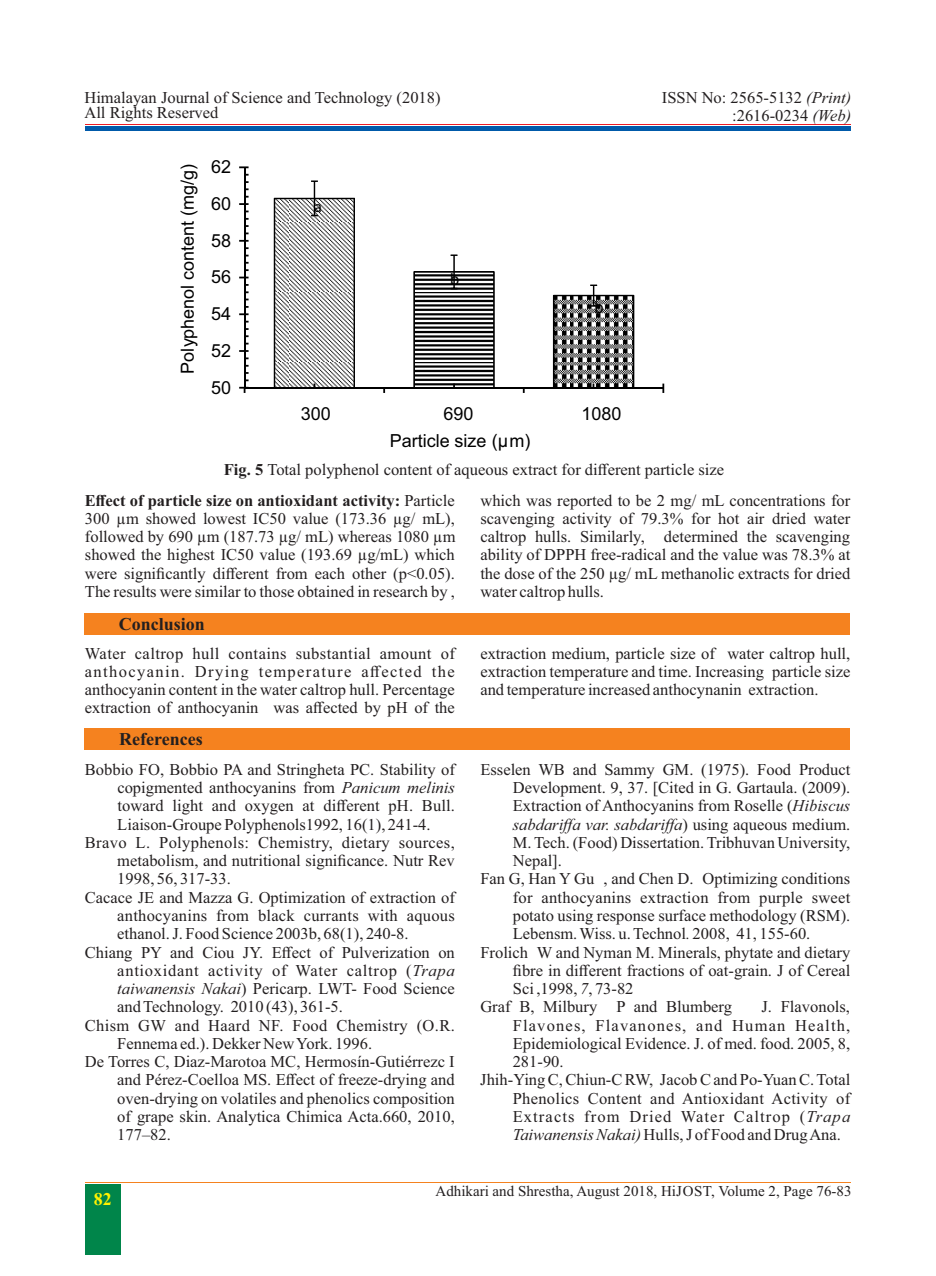
<style>
.page{position:relative;width:936px;height:1276px;background:#fff}
.page>*{position:absolute;margin:0;border:0;box-sizing:border-box;transform-origin:0 0}
.t1{font:18px "Arial";color:#000}
.t2{font:700 18px "Times New Roman";color:#231f20}
.t3{font:700 18px "Times New Roman";color:#fff200}
.t4{font:16.5px/18.3px "Times New Roman";color:#231f20;text-align:justify}
.t5{font:16.5px "Times New Roman";letter-spacing:.02em;color:#231f20}
.t6{font:16.5px "Times New Roman";letter-spacing:.045em;color:#231f20}
.t7{font:16.5px "Times New Roman";letter-spacing:.07em;color:#231f20}
.t8{font:16.5px "Times New Roman";letter-spacing:.065em;color:#231f20}
.t9{font:16.5px "Arial";color:#000}
.t10{font:16.5px "Calibri";color:#000}
.t11{font:15px "Times New Roman";color:#231f20}
.s1{font-style:italic}
.s2{font-weight:700}
</style>
<div class="page">
<hr style="left:85px;top:127px;width:765px;height:4px;background:#005aaa">
<hr style="left:85px;top:125px;width:765px;height:1px;background:#ed1c24">
<div style="left:85px;top:1184px;width:36px;height:70px;background:#00854a"></div>
<hr style="left:85px;top:1182px;width:765px;height:1px;background:#f5821f">
<div style="left:85px;top:613px;width:765px;height:22px;background:#f5821f"></div>
<div style="left:85px;top:728px;width:765px;height:21px;background:#f5821f"></div>
<hr style="left:314px;top:181px;width:1px;height:35px;background:#000">
<svg style="left:311px;top:180px;width:7px;height:2px"></svg>
<hr style="left:453px;top:255px;width:2px;height:33px;background:#000">
<svg style="left:450px;top:254px;width:7px;height:2px"></svg>
<hr style="left:244px;top:167px;width:1px;height:221px;background:#000">
<svg style="left:245px;top:365px;width:3px;height:16px"></svg>
<svg style="left:245px;top:328px;width:3px;height:9px"></svg>
<svg style="left:245px;top:284px;width:3px;height:9px"></svg>
<svg style="left:245px;top:262px;width:3px;height:9px"></svg>
<svg style="left:245px;top:218px;width:3px;height:16px"></svg>
<svg style="left:245px;top:174px;width:3px;height:16px"></svg>
<svg style="left:239px;top:350px;width:9px;height:9px"></svg>
<svg style="left:239px;top:306px;width:9px;height:9px"></svg>
<svg style="left:239px;top:240px;width:9px;height:9px"></svg>
<svg style="left:239px;top:196px;width:9px;height:16px"></svg>
<svg style="left:239px;top:166px;width:9px;height:2px"></svg>
<hr style="left:244px;top:387px;width:419px;height:2px;background:#000">
<svg style="left:274px;top:198px;width:81px;height:189px"></svg>
<svg style="left:413px;top:271px;width:81px;height:116px"></svg>
<svg style="left:553px;top:284px;width:81px;height:103px"></svg>
<svg style="left:239px;top:387px;width:7px;height:6px"></svg>
<svg style="left:662px;top:383px;width:2px;height:10px"></svg>
<p class="t4" style="left:84px;top:91px;width:357px;line-height:15.9px">Himalayan Journal of Science and Technology (2018)<br>All Rights Reserved</p>
<p class="t1" style="left:181px;top:374px;width:211px;rotate:-90deg">Polyphenol content (mg/g)</p>
<p class="t1" style="left:211px;top:160px;width:22px">62</p>
<p class="t1" style="left:211px;top:197px;width:22px">60</p>
<p class="t1" style="left:211px;top:234px;width:22px">58</p>
<p class="t1" style="left:211px;top:270px;width:22px">56</p>
<p class="t1" style="left:211px;top:307px;width:22px">54</p>
<p class="t1" style="left:211px;top:344px;width:22px">52</p>
<p class="t1" style="left:211px;top:380px;width:22px">50</p>
<p class="t10" style="left:314px;top:200px;width:9px">a</p>
<p class="t9" style="left:450px;top:273px;width:11px">b</p>
<p class="t9" style="left:594px;top:301px;width:11px">b</p>
<p class="t1" style="left:301px;top:407px;width:32px">300</p>
<p class="t1" style="left:443px;top:407px;width:32px">690</p>
<p class="t1" style="left:581px;top:407px;width:42px">1080</p>
<p class="t1" style="left:390px;top:434px;width:142px">Particle size (µm)</p>
<p class="t4" style="left:661px;top:89px;width:191px;text-align:right">ISSN No: 2565-5132 <span class="s1">(Print) </span>:2616-0234 <span class="s1">(Web)</span></p>
<p class="t4" style="left:224px;top:462px;width:502px"><span class="s2">Fig. 5</span> Total polyphenol content of aqueous extract for different particle size</p>
<p class="t4" style="left:85px;top:492px;width:372px"><span class="s2">Effect of particle size on antioxidant activity:</span> Particle 300 µm showed lowest IC50 value (173.36 µg/ mL), followed by 690 µm (187.73 µg/ mL) whereas 1080 µm showed the highest IC50 value (193.69 µg/mL) which were significantly different from each other (p&lt;0.05).<br>The results were similar to those obtained in research by ,</p>
<p class="t4" style="left:480px;top:492px;width:371px">which was reported to be 2 mg/ mL concentrations for scavenging activity of 79.3% for hot air dried water caltrop hulls. Similarly, determined the scavenging ability of DPPH free-radical and the value was 78.3% at the dose of the 250 µg/ mL methanolic extracts for dried water caltrop hulls.</p>
<p class="t2" style="left:119px;top:617px;width:88px">Conclusion</p>
<p class="t4" style="left:85px;top:645px;width:371px">Water caltrop hull contains substantial amount of anthocyanin. Drying temperature affected the anthocyanin content in the water caltrop hull. Percentage extraction of anthocyanin was affected by pH of the</p>
<p class="t4" style="left:480px;top:645px;width:371px">extraction medium, particle size of water caltrop hull, extraction temperature and time. Increasing particle size and temperature increased anthocynanin extraction.</p>
<p class="t2" style="left:119px;top:732px;width:85px">References</p>
<p class="t4" style="left:85px;top:761px;width:371px">Bobbio FO, Bobbio PA and Stringheta PC. Stability of</p>
<p class="t4" style="left:117px;top:780px;width:339px">copigmented anthocyanins from <span class="s1">Panicum melinis</span></p>
<p class="t4" style="left:117px;top:798px;width:339px">toward light and oxygen at different pH. Bull.</p>
<p class="t4" style="left:117px;top:816px;width:315px">Liaison-Groupe Polyphenols1992, 16(1), 241-4.</p>
<p class="t5" style="left:85px;top:836px;width:371px">Bravo L. Polyphenols: Chemistry, dietary sources,</p>
<p class="t4" style="left:117px;top:853px;width:339px">metabolism, and nutritional significance. Nutr Rev</p>
<p class="t4" style="left:117px;top:871px;width:115px">1998, 56, 317-33.</p>
<p class="t4" style="left:85px;top:889px;width:371px">Cacace JE and Mazza G. Optimization of extraction of</p>
<p class="t4" style="left:117px;top:908px;width:339px">anthocyanins from black currants with aquous</p>
<p class="t4" style="left:117px;top:926px;width:293px">ethanol. J. Food Science 2003b, 68(1), 240-8.</p>
<p class="t4" style="left:85px;top:944px;width:371px">Chiang PY and Ciou JY. Effect of Pulverization on</p>
<p class="t6" style="left:117px;top:964px;width:339px">antioxidant activity of Water caltrop (<span class="s1">Trapa</span></p>
<p class="t4" style="left:117px;top:981px;width:339px"><span class="s1">taiwanensis Nakai</span>) Pericarp. LWT- Food Science</p>
<p class="t4" style="left:117px;top:999px;width:227px">and Technology. 2010 (43), 361-5.</p>
<p class="t5" style="left:85px;top:1019px;width:371px">Chism GW and Haard NF. Food Chemistry (O.R.</p>
<p class="t4" style="left:117px;top:1036px;width:256px">Fennema ed.). Dekker New York. 1996.</p>
<p class="t4" style="left:85px;top:1054px;width:371px">De Torres C, Diaz-Marotoa MC, Hermosín-Gutiérrezc I</p>
<p class="t4" style="left:117px;top:1072px;width:339px">and Pérez-Coelloa MS. Effect of freeze-drying and</p>
<p class="t4" style="left:117px;top:1090px;width:339px">oven-drying on volatiles and phenolics composition</p>
<p class="t4" style="left:117px;top:1109px;width:339px">of grape skin. Analytica Chimica Acta.660, 2010,</p>
<p class="t4" style="left:117px;top:1127px;width:55px">177–82.</p>
<p class="t4" style="left:513px;top:761px;width:339px;text-indent:-32px">Esselen WB and Sammy GM. (1975). Food Product Development. 9, 37. [Cited in G. Gartaula. (2009).<br>Extraction of Anthocyanins from Roselle (<span class="s1">Hibiscus sabdariffa var. sabdariffa</span>) using aqueous medium.<br>M. Tech. (Food) Dissertation. Tribhuvan University, Nepal].</p>
<p class="t4" style="left:512px;top:871px;width:339px;text-indent:-32px">Fan G, Han Y Gu , and Chen D. Optimizing conditions for anthocyanins extraction from purple sweet potato using response surface methodology (RSM).<br>Lebensm. Wiss. u. Technol<span class="s1">.</span> 2008, 41, 155-60.</p>
<p class="t4" style="left:513px;top:944px;width:339px;text-indent:-32px">Frolich W and Nyman M. Minerals, phytate and dietary fibre in different fractions of oat-grain. J of Cereal Sci ,1998, <span class="s1">7</span>, 73-82</p>
<p class="t4" style="left:480px;top:999px;width:253px">Graf B, Milbury P and Blumberg</p>
<p class="t4" style="left:761px;top:999px;width:90px">J. Flavonols,</p>
<p class="t7" style="left:512px;top:1019px;width:339px">Flavones, Flavanones, and Human Health,</p>
<p class="t4" style="left:512px;top:1036px;width:339px">Epidemiological Evidence. J. of med. food. 2005, 8,</p>
<p class="t4" style="left:512px;top:1054px;width:52px">281-90.</p>
<p class="t4" style="left:480px;top:1072px;width:371px">Jhih-Ying C, Chiun-C RW, Jacob C and Po-Yuan C. Total</p>
<p class="t5" style="left:512px;top:1092px;width:339px">Phenolics Content and Antioxidant Activity of</p>
<p class="t8" style="left:512px;top:1110px;width:339px">Extracts from Dried Water Caltrop (<span class="s1">Trapa</span></p>
<p class="t4" style="left:512px;top:1127px;width:330px"><span class="s1">Taiwanensis Nakai)</span> Hulls, J of Food and Drug Ana.</p>
<p class="t3" style="left:94px;top:1192px;width:19px">82</p>
<p class="t11" style="left:435px;top:1185px;width:417px">Adhikari and Shrestha, August 2018, HiJOST, Volume 2, Page 76-83</p>
</div>
